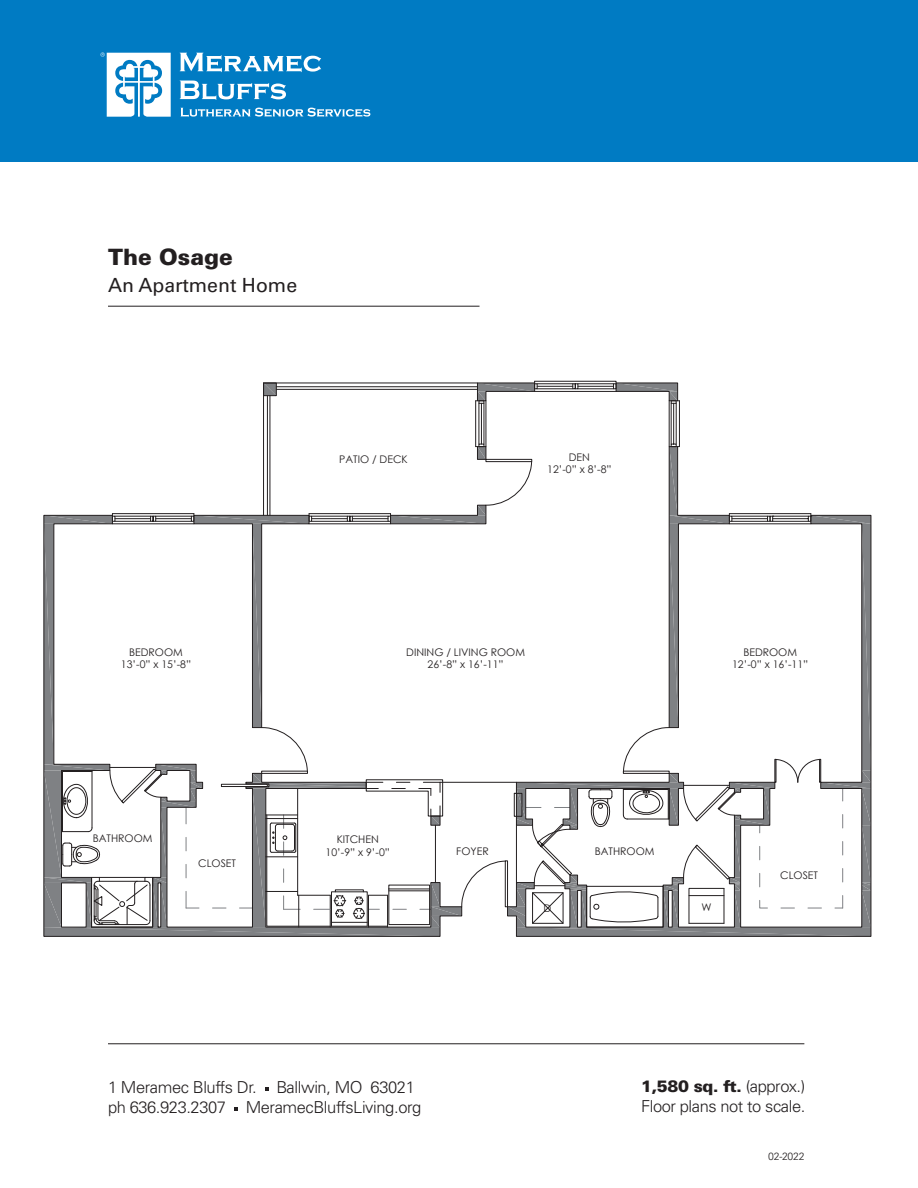
<style>
.page{position:relative;width:918px;height:1188px;background:#fff}
.page>*{position:absolute;margin:0;border:0;box-sizing:border-box;transform-origin:0 0}
.t1{font:900 22.5px "Univers LT Std";color:#231f20}
.t2{font:19.5px "Univers LT Std";color:#231f20}
.t3{font:300 16.5px/19.8px "Univers LT Std";letter-spacing:-.025em;color:#231f20}
.t4{font:900 16.5px "Univers LT Std";letter-spacing:-.025em;color:#231f20}
.t5{font:10.5px/12.6px "Century Gothic";color:#231f20;text-align:center}
.t6{font:300 10.5px "Univers LT Std";letter-spacing:-.025em;color:#231f20}
.s1{font-weight:300}
</style>
<div class="page">
<div style="left:0;top:0;width:918px;height:162px;background:#007bc3"></div>
<svg style="left:180px;top:53px;width:141px;height:19px"></svg>
<svg style="left:180px;top:81px;width:106px;height:19px"></svg>
<svg style="left:100px;top:52px;width:71px;height:65px"></svg>
<svg style="left:181px;top:108px;width:189px;height:9px"></svg>
<svg style="left:44px;top:381px;width:827px;height:555px"></svg>
<svg style="left:43px;top:515px;width:419px;height:422px"></svg>
<svg style="left:121px;top:459px;width:700px;height:448px"></svg>
<hr style="left:110px;top:767px;width:46px;height:1px;background:#231f20">
<hr style="left:435px;top:825px;width:1px;height:58px;background:#231f20">
<hr style="left:440px;top:782px;width:76px;height:1px;background:#231f20">
<hr style="left:516px;top:825px;width:1px;height:58px;background:#231f20">
<hr style="left:534px;top:885px;width:31px;height:1px;background:#231f20">
<hr style="left:684px;top:785px;width:45px;height:1px;background:#231f20">
<hr style="left:108px;top:306px;width:372px;height:1px;background:#231f20">
<hr style="left:108px;top:1044px;width:696px;height:1px;background:#231f20">
<svg style="left:265px;top:1087px;width:3px;height:4px"></svg>
<svg style="left:234px;top:1107px;width:4px;height:4px"></svg>
<p class="t1" style="left:108px;top:243px;width:127px">The Osage</p>
<p class="t2" style="left:108px;top:274px;width:191px">An Apartment Home</p>
<p class="t5" style="left:339px;top:453px;width:70px">PATIO / DECK</p>
<p class="t5" style="left:547px;top:451px;width:66px">DEN<br>12’-0” x 8’-8”</p>
<p class="t5" style="left:121px;top:645px;width:72px">BEDROOM<br>13’-0” x 15’-8”</p>
<p class="t5" style="left:732px;top:645px;width:78px">BEDROOM<br>12’-0” x 16’-11”</p>
<p class="t5" style="left:406px;top:645px;width:120px">DINING / LIVING ROOM<br>26’-8” x 16’-11”</p>
<p class="t5" style="left:93px;top:832px;width:61px">BATHROOM</p>
<p class="t5" style="left:198px;top:856px;width:39px">CLOSET</p>
<p class="t5" style="left:326px;top:833px;width:66px">KITCHEN<br>10’-9” x 9’-0”</p>
<p class="t5" style="left:456px;top:845px;width:34px">FOYER</p>
<p class="t5" style="left:595px;top:844px;width:61px">BATHROOM</p>
<p class="t5" style="left:544px;top:902px;width:9px">D</p>
<p class="t5" style="left:701px;top:901px;width:12px">W</p>
<p class="t5" style="left:780px;top:869px;width:39px">CLOSET</p>
<p class="t3" style="left:108px;top:1077px;width:315px">1 Meramec Bluffs Dr. Ballwin, MO 63021 ph 636.923.2307 MeramecBluffsLiving.org</p>
<p class="t4" style="left:641px;top:1076px;width:166px">1,580 sq. ft. <span class="s1">(approx.)</span></p>
<p class="t3" style="left:641px;top:1096px;width:166px">Floor plans not to scale.</p>
<p class="t6" style="left:768px;top:1150px;width:38px">02-2022</p>
</div>
